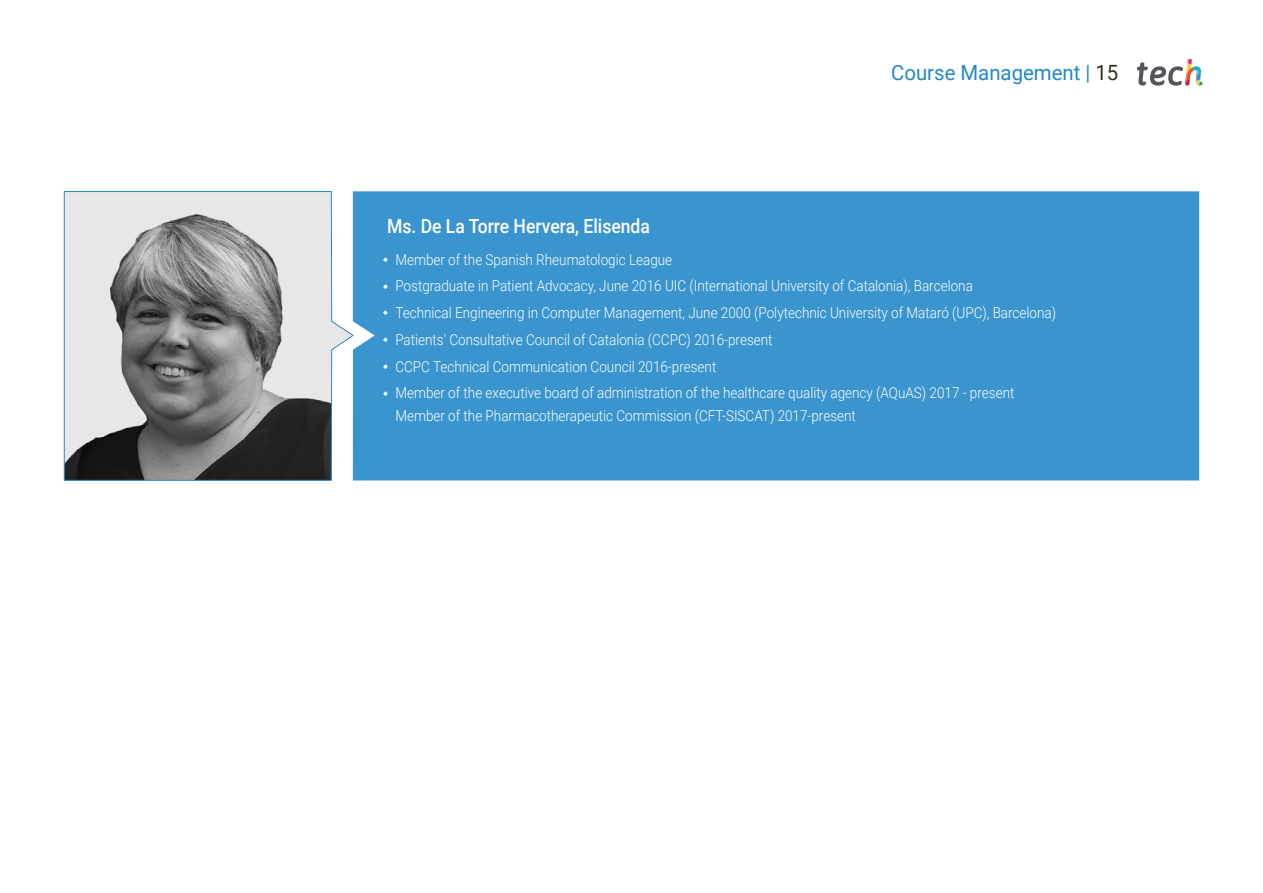
<style>
.page{position:relative;width:1263px;height:893px;background:#fff}
.page>*{position:absolute;margin:0;border:0;box-sizing:border-box;transform-origin:0 0}
.t1{font:21px "Roboto";color:#2488c9}
.t2{font:500 19.5px "Roboto";color:#fff;scale:.9 1}
.t3{font:300 15px/26.7px "Roboto";color:#fff;scale:.9 1}
.s1{color:#312e20}
</style>
<div class="page">
<svg style="left:1137px;top:59px;width:65px;height:27px"></svg>
<div style="left:354px;top:191px;width:845px;height:289px;background:#3a94ce"></div>
<svg style="left:64px;top:191px;width:290px;height:290px"></svg>
<svg style="left:384px;top:257px;width:4px;height:5px"></svg>
<svg style="left:384px;top:284px;width:4px;height:5px"></svg>
<svg style="left:384px;top:310px;width:4px;height:5px"></svg>
<svg style="left:384px;top:337px;width:4px;height:5px"></svg>
<svg style="left:384px;top:364px;width:4px;height:5px"></svg>
<svg style="left:384px;top:391px;width:4px;height:5px"></svg>
<h1 class="t1" style="left:891px;top:57px;width:229px">Course Management | <span class="s1">15</span></h1>
<h2 class="t2" style="left:387px;top:212px;width:294px">Ms. De La Torre Hervera, Elisenda</h2>
<p class="t3" style="left:395px;top:245px;width:736px">Member of the Spanish Rheumatologic League<br>Postgraduate in Patient Advocacy, June 2016 UIC (International University of Catalonia), Barcelona<br>Technical Engineering in Computer Management, June 2000 (Polytechnic University of Mataró (UPC), Barcelona)<br>Patients' Consultative Council of Catalonia (CCPC) 2016-present<br>CCPC Technical Communication Council 2016-present<br>Member of the executive board of administration of the healthcare quality agency (AQuAS) 2017 - present</p>
<p class="t3" style="left:395px;top:402px;width:513px">Member of the Pharmacotherapeutic Commission (CFT-SISCAT) 2017-present</p>
</div>
